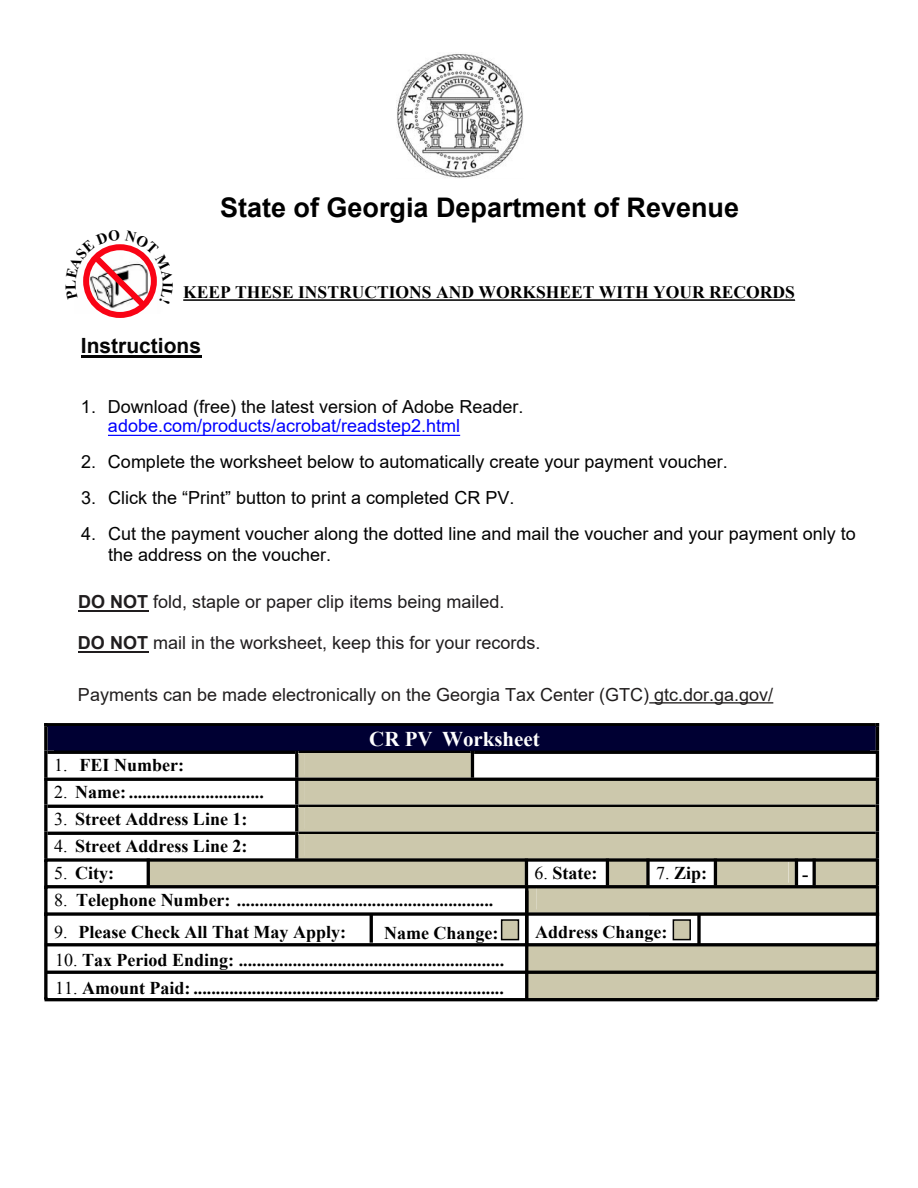
<style>
.page{position:relative;width:918px;height:1188px;background:#fff}
.page>*{position:absolute;margin:0;border:0;box-sizing:border-box;transform-origin:0 0}
.t1{font:700 27px "Arial";color:#000}
.t2{font:700 21px "Times New Roman";color:#fff}
.t3{font:700 21px "Arial";color:#050505}
.t4{font:21px "Times New Roman";color:#000}
.t5{font:700 18px "Times New Roman";color:#000}
.t6{font:18px/20.7px "Arial";color:#020202}
.t7{font:18px "Arial";color:#201d1e}
.t8{font:18px "Arial";color:#211e1e}
.t9{font:18px "Arial";color:#050505}
.t10{font:18px "Arial";color:#00f}
.t11{font:18px "Times New Roman";color:#000}
.t12{font:700 17.55px "Times New Roman";color:#000}
.s1{color:#050505}
.s2{font-weight:700}
.s3{font-weight:400}
</style>
<div class="page">
<svg style="left:44px;top:916px;width:4px;height:81px"></svg>
<hr style="left:876px;top:889px;width:3px;height:56px;background:#000">
<hr style="left:650px;top:916px;width:226px;height:1px;background:#ccc8ac">
<svg style="left:44px;top:723px;width:835px;height:193px"></svg>
<hr style="left:525px;top:891px;width:3px;height:109px;background:#000">
<div style="left:528px;top:945px;width:351px;height:55px;background:#ccc8ac"></div>
<hr style="left:45px;top:998px;width:832px;height:3px;background:#000">
<svg style="left:45px;top:912px;width:832px;height:4px;background:#272726"></svg>
<svg style="left:45px;top:858px;width:833px;height:4px;background:#242421"></svg>
<hr style="left:45px;top:885px;width:833px;height:3px;background:#000">
<hr style="left:44px;top:778px;width:833px;height:3px;background:#000">
<hr style="left:45px;top:943px;width:833px;height:3px;background:#000">
<hr style="left:370px;top:915px;width:3px;height:28px;background:#000">
<div style="left:501px;top:919px;width:18px;height:21px;background:#ccc8ac;border:2px solid #020202"></div>
<div style="left:673px;top:919px;width:18px;height:21px;background:#ccc8ac;border:2px solid #020202"></div>
<hr style="left:525px;top:915px;width:3px;height:29px;background:#000">
<svg style="left:697px;top:914px;width:4px;height:29px"></svg>
<hr style="left:46px;top:971px;width:831px;height:3px;background:#000">
<hr style="left:81px;top:355px;width:120px;height:2px;background:#050505">
<img style="left:397px;top:54px;width:126px;height:124px">
<hr style="left:183px;top:299px;width:612px;height:2px;background:#020202">
<hr style="left:108px;top:435px;width:352px;height:1px;background:#00f">
<hr style="left:649px;top:702px;width:124px;height:2px;background:#211e1e">
<hr style="left:78px;top:651px;width:70px;height:2px;background:#201d1e">
<hr style="left:78px;top:610px;width:70px;height:2px;background:#201d1e">
<svg style="left:83px;top:244px;width:74px;height:70px"></svg>
<h1 class="t1" style="left:220px;top:189px;width:521px">State of Georgia Department of Revenue</h1>
<p class="t12" style="left:183px;top:280px;width:613px">KEEP THESE INSTRUCTIONS AND WORKSHEET WITH YOUR RECORDS</p>
<p class="t3" style="left:81px;top:332px;width:122px">Instructions</p>
<p class="t9" style="left:81px;top:395px;width:444px">1. Download (free) the latest version of Adobe Reader.</p>
<p class="t10" style="left:108px;top:413px;width:354px">adobe.com/products/acrobat/readstep2.html</p>
<p class="t6" style="left:81px;top:451px;width:648px"><span class="s1">2.</span> Complete the worksheet below to automatically create your payment voucher.</p>
<p class="t6" style="left:81px;top:488px;width:435px"><span class="s1">3.</span> Click the “Print” button to print a completed CR PV.</p>
<p class="t6" style="left:108px;top:523px;width:749px;text-indent:-27px"><span class="s1">4.</span> Cut the payment voucher along the dotted line and mail the voucher and your payment only to the address on the voucher.</p>
<p class="t7" style="left:78px;top:589px;width:428px"><span class="s2">DO NOT</span> fold, staple or paper clip items being mailed.</p>
<p class="t7" style="left:78px;top:631px;width:464px"><span class="s2">DO NOT</span> mail in the worksheet, keep this for your records.</p>
<p class="t8" style="left:78px;top:682px;width:697px">Payments can be made electronically on the Georgia Tax Center (GTC) gtc.dor.ga.gov/</p>
<p class="t2" style="left:369px;top:725px;width:172px">CR PV Worksheet</p>
<p class="t5" style="left:54px;top:752px;width:132px"><span class="s3">1.</span> FEI Number:</p>
<p class="t5" style="left:54px;top:779px;width:211px"><span class="s3">2.</span> Name: ..............................</p>
<p class="t5" style="left:54px;top:806px;width:195px"><span class="s3">3.</span> Street Address Line 1:</p>
<p class="t5" style="left:54px;top:833px;width:195px"><span class="s3">4.</span> Street Address Line 2:</p>
<p class="t5" style="left:54px;top:860px;width:62px"><span class="s3">5.</span> City:</p>
<p class="t5" style="left:535px;top:860px;width:64px"><span class="s3">6.</span> State:</p>
<p class="t5" style="left:656px;top:860px;width:52px"><span class="s3">7.</span> Zip:</p>
<p class="t4" style="left:802px;top:860px;width:8px">-</p>
<p class="t5" style="left:54px;top:887px;width:441px"><span class="s3">8.</span> Telephone Number: .........................................................</p>
<p class="t5" style="left:79px;top:920px;width:269px">Please Check All That May Apply:</p>
<p class="t5" style="left:535px;top:920px;width:134px">Address Change:</p>
<p class="t11" style="left:54px;top:920px;width:15px">9.</p>
<p class="t5" style="left:384px;top:921px;width:116px">Name Change:</p>
<p class="t5" style="left:55px;top:947px;width:451px"><span class="s3">10.</span> Tax Period Ending: ...........................................................</p>
<p class="t5" style="left:55px;top:975px;width:450px"><span class="s3">11.</span> Amount Paid: .....................................................................</p>
</div>
